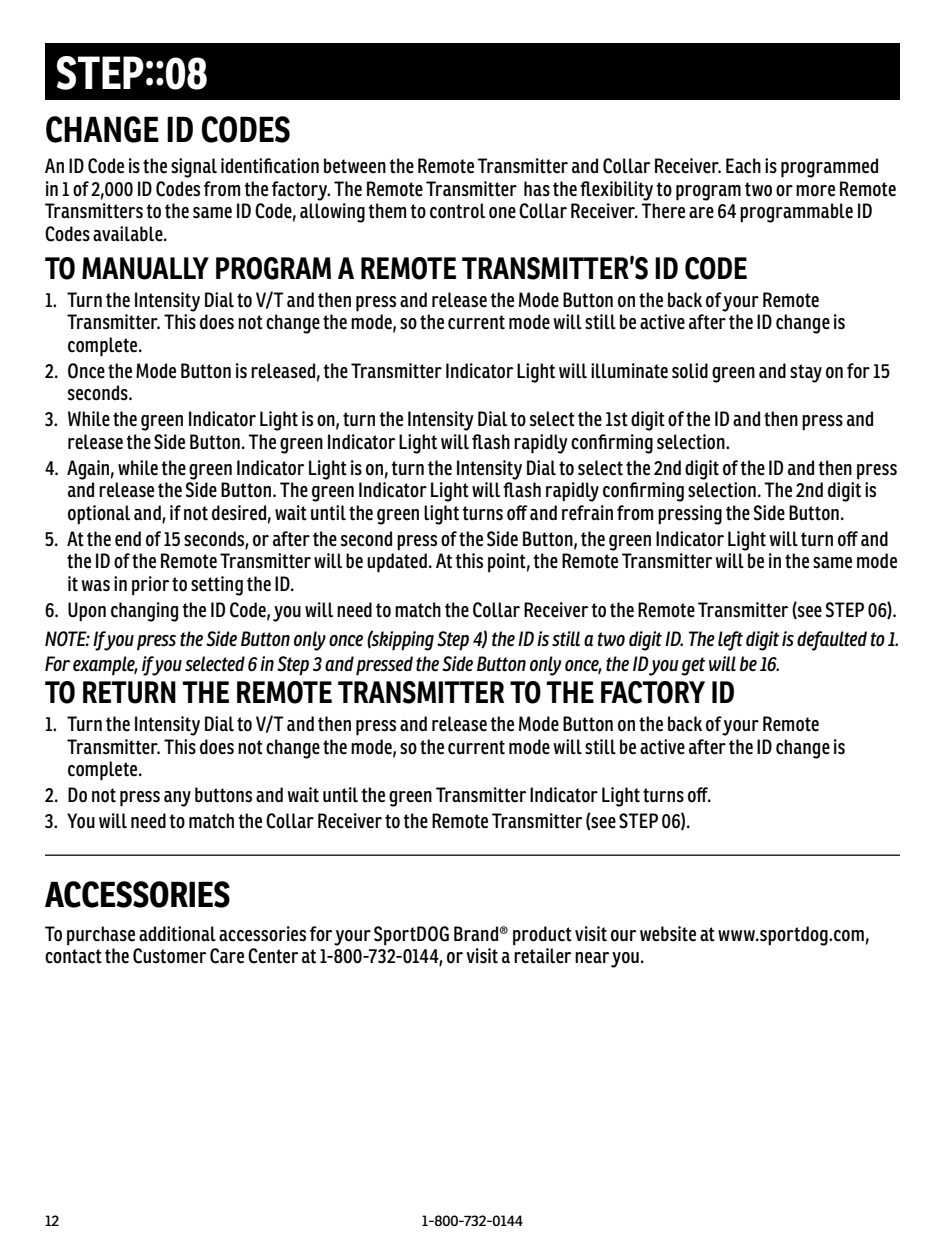
<style>
.page{position:relative;width:945px;height:1260px;background:#fff}
.page>*{position:absolute;margin:0;border:0;box-sizing:border-box;transform-origin:0 0}
.t1{font:700 45px "Ronnia Cond";color:#fff}
.t2{font:700 35px "Ronnia";color:#000;scale:.85 1}
.t3{font:700 35px "Ronnia Cond";letter-spacing:-.005em;color:#000}
.t4{font:700 30px "Ronnia";color:#000;scale:.85 1}
.t5{font:20px/22.5px "Ronnia Cond";letter-spacing:.015em;color:#000}
.t6{font:italic 20px/25px "Ronnia Cond";letter-spacing:-.005em;color:#000}
.t7{font:15px "Ronnia";color:#000}
</style>
<div class="page">
<hr style="left:45px;top:855px;width:855px;height:1px;background:#000">
<div style="left:45px;top:43px;width:855px;height:57px;background:#000"></div>
<h1 class="t1" style="left:56px;top:43px;width:153px">STEP::08</h1>
<h2 class="t2" style="left:45px;top:107px;width:291px">CHANGE ID CODES</h2>
<p class="t5" style="left:45px;top:155px;width:853px">An ID Code is the signal identification between the Remote Transmitter and Collar Receiver. Each is programmed in 1 of 2,000 ID Codes from the factory. The Remote Transmitter has the flexibility to program two or more Remote Transmitters to the same ID Code, allowing them to control one Collar Receiver. There are 64 programmable ID Codes available.</p>
<h3 class="t4" style="left:45px;top:249px;width:828px">TO MANUALLY PROGRAM A REMOTE TRANSMITTER’S ID CODE</h3>
<p class="t5" style="left:67px;top:288px;width:779px;text-indent:-22px">1. Turn the Intensity Dial to V/T and then press and release the Mode Button on the back of your Remote<br>Transmitter. This does not change the mode, so the current mode will still be active after the ID change is complete.</p>
<p class="t5" style="left:67px;top:359px;width:824px;text-indent:-22px">2. Once the Mode Button is released, the Transmitter Indicator Light will illuminate solid green and stay on for 15 seconds.</p>
<p class="t5" style="left:67px;top:408px;width:808px;text-indent:-22px">3. While the green Indicator Light is on, turn the Intensity Dial to select the 1st digit of the ID and then press and release the Side Button. The green Indicator Light will flash rapidly confirming selection.</p>
<p class="t5" style="left:67px;top:456px;width:831px;text-indent:-22px">4. Again, while the green Indicator Light is on, turn the Intensity Dial to select the 2nd digit of the ID and then press and release the Side Button. The green Indicator Light will flash rapidly confirming selection. The 2nd digit is optional and, if not desired, wait until the green light turns off and refrain from pressing the Side Button.</p>
<p class="t5" style="left:67px;top:527px;width:832px;text-indent:-22px">5. At the end of 15 seconds, or after the second press of the Side Button, the green Indicator Light will turn off and the ID of the Remote Transmitter will be updated. At this point, the Remote Transmitter will be in the same mode it was in prior to setting the ID.</p>
<p class="t5" style="left:45px;top:599px;width:853px">6. Upon changing the ID Code, you will need to match the Collar Receiver to the Remote Transmitter (see STEP 06).</p>
<p class="t6" style="left:45px;top:626px;width:856px">NOTE: If you press the Side Button only once (skipping Step 4) the ID is still a two digit ID. The left digit is defaulted to 1.<br>For example, if you selected 6 in Step 3 and pressed the Side Button only once, the ID you get will be 16.</p>
<h3 class="t4" style="left:45px;top:673px;width:813px">TO RETURN THE REMOTE TRANSMITTER TO THE FACTORY ID</h3>
<p class="t5" style="left:67px;top:713px;width:779px;text-indent:-22px">1. Turn the Intensity Dial to V/T and then press and release the Mode Button on the back of your Remote<br>Transmitter. This does not change the mode, so the current mode will still be active after the ID change is complete.</p>
<p class="t5" style="left:45px;top:784px;width:668px">2. Do not press any buttons and wait until the green Transmitter Indicator Light turns off.</p>
<p class="t5" style="left:45px;top:810px;width:647px">3. You will need to match the Collar Receiver to the Remote Transmitter (see STEP 06).</p>
<h2 class="t3" style="left:45px;top:872px;width:187px">ACCESSORIES</h2>
<p class="t5" style="left:45px;top:922px;width:826px">To purchase additional accessories for your SportDOG Brand® product visit our website at www.sportdog.com, contact the Customer Care Center at 1-800-732-0144, or visit a retailer near you.</p>
<p class="t7" style="left:45px;top:1211px;width:16px">12</p>
<p class="t7" style="left:422px;top:1211px;width:103px">1-800-732-0144</p>
</div>
